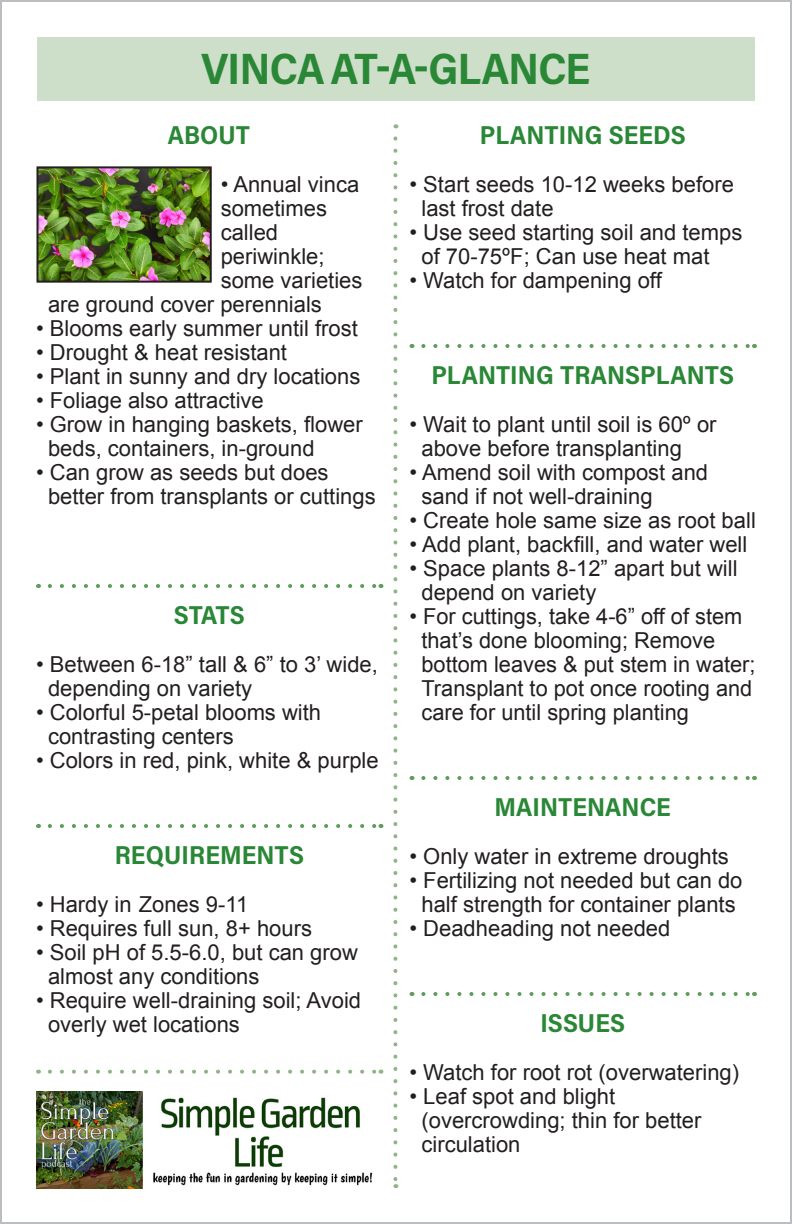
<style>
.page{position:relative;width:792px;height:1224px;background:#fff}
.page>*{position:absolute;margin:0;border:0;box-sizing:border-box;transform-origin:0 0}
.t1{font:44px "Acumin Variable Concept";letter-spacing:-.015em;color:#298736}
.Heading{font:26px "Acumin Variable Concept";letter-spacing:.005em;color:#298736}
.Heading__no_rule{font:26px "Acumin Variable Concept";color:#298736}
.Text{font:22px/24px "Arial";color:#231f20}
</style>
<div class="page">
<div style="left:37px;top:37px;width:718px;height:64px;background:#cddec9"></div>
<svg style="left:50px;top:1070px;width:331px;height:4px"></svg>
<svg style="left:393px;top:138px;width:4px;height:1050px"></svg>
<img style="left:36px;top:1091px;width:337px;height:97px">
<svg style="left:423px;top:344px;width:325px;height:4px"></svg>
<svg style="left:423px;top:776px;width:325px;height:4px"></svg>
<svg style="left:423px;top:992px;width:325px;height:4px"></svg>
<svg style="left:50px;top:584px;width:331px;height:4px"></svg>
<svg style="left:50px;top:824px;width:331px;height:4px"></svg>
<img style="left:39px;top:169px;width:170px;height:111px">
<div style="left:36px;top:166px;width:176px;height:117px;border:2px solid #231f20"></div>
<p class="t1" style="left:201px;top:38px;width:391px">VINCA AT-A-GLANCE</p>
<p class="Heading__no_rule" style="left:168px;top:117px;width:84px">ABOUT</p>
<p class="Text" style="left:221px;top:173px;width:140px">• Annual vinca</p>
<p class="Text" style="left:221px;top:197px;width:108px">sometimes</p>
<p class="Text" style="left:221px;top:221px;width:59px">called</p>
<p class="Text" style="left:221px;top:245px;width:105px">periwinkle;</p>
<p class="Text" style="left:221px;top:269px;width:143px">some varieties</p>
<p class="Text" style="left:48px;top:293px;width:275px">are ground cover perennials</p>
<p class="Text" style="left:36px;top:317px;width:323px">• Blooms early summer until frost</p>
<p class="Text" style="left:36px;top:341px;width:253px">• Drought &amp; heat resistant</p>
<p class="Text" style="left:36px;top:365px;width:326px">• Plant in sunny and dry locations</p>
<p class="Text" style="left:36px;top:389px;width:229px">• Foliage also attractive</p>
<p class="Text" style="left:48px;top:413px;width:316px;text-indent:-12px">• Grow in hanging baskets, flower beds, containers, in-ground</p>
<p class="Text" style="left:48px;top:461px;width:329px;text-indent:-12px">• Can grow as seeds but does better from transplants or cuttings</p>
<p class="Heading" style="left:174px;top:597px;width:72px">STATS</p>
<p class="Text" style="left:48px;top:653px;width:331px;text-indent:-12px">• Between 6-18” tall &amp; 6” to 3’ wide, depending on variety</p>
<p class="Text" style="left:48px;top:701px;width:275px;text-indent:-12px">• Colorful 5-petal blooms with contrasting centers</p>
<p class="Text" style="left:36px;top:749px;width:344px">• Colors in red, pink, white &amp; purple</p>
<p class="Heading" style="left:115px;top:837px;width:191px">REQUIREMENTS</p>
<p class="Text" style="left:36px;top:893px;width:214px">• Hardy in Zones 9-11</p>
<p class="Text" style="left:36px;top:917px;width:278px">• Requires full sun, 8+ hours</p>
<p class="Text" style="left:48px;top:941px;width:311px;text-indent:-12px">• Soil pH of 5.5-6.0, but can grow almost any conditions</p>
<p class="Text" style="left:48px;top:989px;width:315px;text-indent:-12px">• Require well-draining soil; Avoid overly wet locations</p>
<p class="Heading__no_rule" style="left:480px;top:117px;width:207px">PLANTING SEEDS</p>
<p class="Text" style="left:422px;top:173px;width:314px;text-indent:-12px">• Start seeds 10-12 weeks before last frost date</p>
<p class="Text" style="left:422px;top:221px;width:322px;text-indent:-12px">• Use seed starting soil and temps of 70-75ºF; Can use heat mat</p>
<p class="Text" style="left:410px;top:269px;width:254px">• Watch for dampening off</p>
<p class="Heading" style="left:431px;top:357px;width:304px">PLANTING TRANSPLANTS</p>
<p class="Text" style="left:422px;top:413px;width:297px;text-indent:-12px">• Wait to plant until soil is 60º or above before transplanting</p>
<p class="Text" style="left:422px;top:461px;width:288px;text-indent:-12px">• Amend soil with compost and sand if not well-draining</p>
<p class="Text" style="left:410px;top:509px;width:348px">• Create hole same size as root ball</p>
<p class="Text" style="left:410px;top:533px;width:339px">• Add plant, backfill, and water well</p>
<p class="Text" style="left:422px;top:557px;width:318px;text-indent:-12px">• Space plants 8-12” apart but will depend on variety</p>
<p class="Text" style="left:422px;top:605px;width:336px;text-indent:-12px">• For cuttings, take 4-6” off of stem that’s done blooming; Remove bottom leaves &amp; put stem in water;<br>Transplant to pot once rooting and care for until spring planting</p>
<p class="Heading" style="left:494px;top:789px;width:178px">MAINTENANCE</p>
<p class="Text" style="left:410px;top:845px;width:321px">• Only water in extreme droughts</p>
<p class="Text" style="left:410px;top:869px;width:334px;text-align:center">• Fertilizing not needed but can do half strength for container plants</p>
<p class="Text" style="left:410px;top:917px;width:262px">• Deadheading not needed</p>
<p class="Heading" style="left:540px;top:1005px;width:86px">ISSUES</p>
<p class="Text" style="left:410px;top:1061px;width:331px">• Watch for root rot (overwatering)</p>
<p class="Text" style="left:422px;top:1085px;width:281px;text-indent:-12px">• Leaf spot and blight (overcrowding; thin for better circulation</p>
</div>
